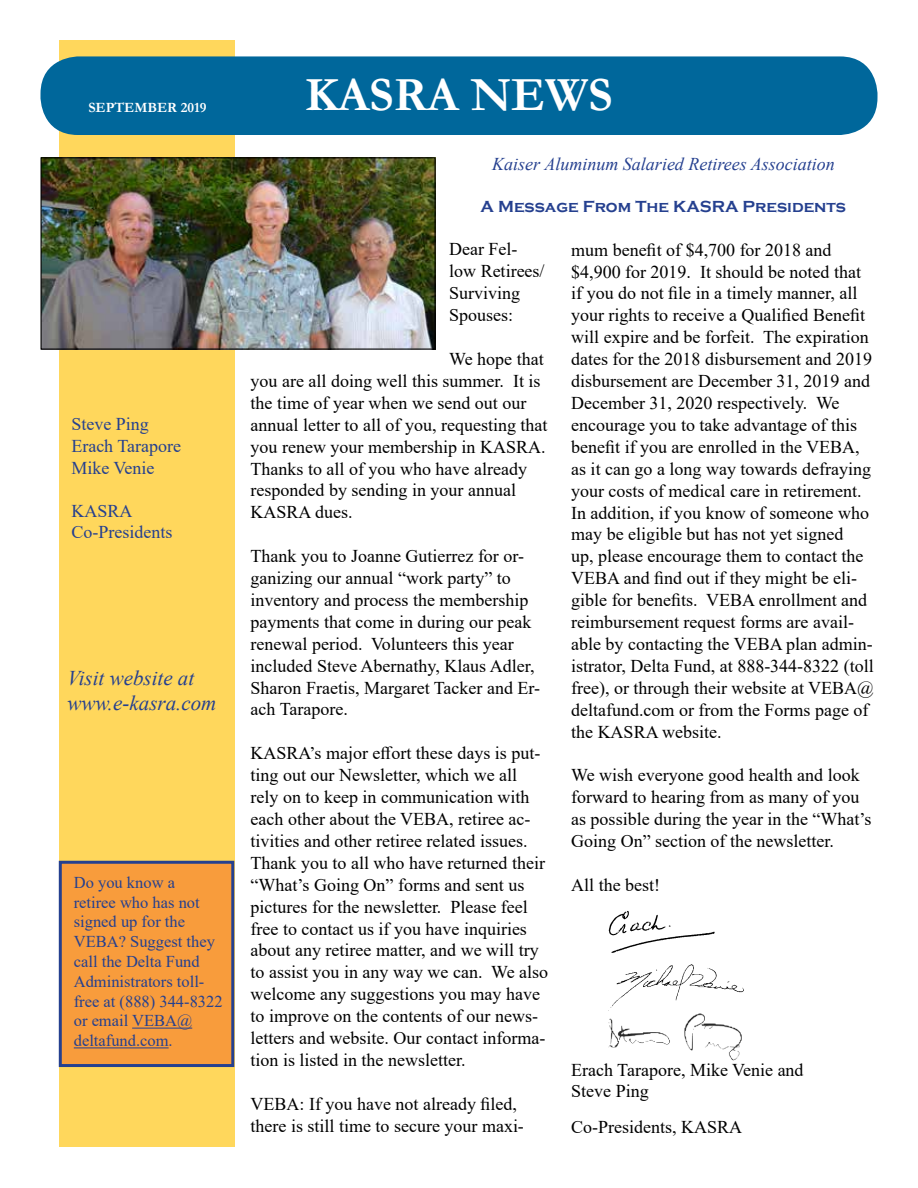
<style>
.page{position:relative;width:918px;height:1188px;background:#fff}
.page>*{position:absolute;margin:0;border:0;box-sizing:border-box;transform-origin:0 0}
.t1{font:700 48px "Garamond";color:#fff}
.t2{font:italic 21px/25.2px "Times New Roman";color:#25408f}
.t3{font:18px/21.9px "Times New Roman";color:#000}
.t4{font:18px/21.6px "Times New Roman";color:#25408f}
.t5{font:italic 18px "Times New Roman";color:#25408f}
.t6{font:16.5px/19.8px "Times New Roman";color:#25408f}
.t7{font:700 16.5px "Copperplate Gothic";color:#25408f}
.t8{font:700 14.25px "Garamond";color:#fff}
</style>
<div class="page">
<div style="left:59px;top:40px;width:175px;height:1108px;background:#ffd75c"></div>
<div style="left:40px;top:56px;width:838px;height:79px;background:#00679b;border-radius:37px"></div>
<img style="left:43px;top:159px;width:391px;height:189px">
<div style="left:41px;top:157px;width:395px;height:193px;border:1px solid #000"></div>
<img style="left:608px;top:911px;width:107px;height:42px">
<img style="left:608px;top:964px;width:136px;height:47px">
<img style="left:608px;top:1013px;width:134px;height:48px">
<div style="left:60px;top:862px;width:173px;height:204px;background:#f89c3c"></div>
<hr style="left:132px;top:1028px;width:60px;height:1px;background:#25408f">
<hr style="left:74px;top:1048px;width:95px;height:1px;background:#25408f">
<div style="left:59px;top:861px;width:175px;height:206px;border:3px solid #25408f"></div>
<p class="t8" style="left:88px;top:98px;width:120px">SEPTEMBER 2019</p>
<p class="t4" style="left:71px;top:413px;width:111px">Steve Ping<br>Erach Tarapore<br>Mike Venie</p>
<p class="t4" style="left:71px;top:499px;width:102px">KASRA<br>Co-Presidents</p>
<p class="t2" style="left:68px;top:665px;width:150px">Visit website at www.e-kasra.com</p>
<p class="t6" style="left:74px;top:872px;width:150px">Do you know a<br>retiree who has not signed up for the<br>VEBA? Suggest they call the Delta Fund<br>Administrators toll&shy;free at (888) 344-8322 or email VEBA@ deltafund.com.</p>
<h1 class="t1" style="left:305px;top:63px;width:309px">KASRA NEWS</h1>
<p class="t5" style="left:492px;top:151px;width:344px">Kaiser Aluminum Salaried Retirees Association</p>
<p class="t7" style="left:481px;top:197px;width:367px">A Message From The KASRA Presidents</p>
<p class="t3" style="left:449px;top:238px;width:97px">Dear Fel&shy;low Retirees/<br>Surviving<br>Spouses:</p>
<p class="t3" style="left:251px;top:347px;width:298px;text-indent:199px">We hope that you are all doing well this summer. It is the time of year when we send out our annual letter to all of you, requesting that you renew your membership in KASRA.<br>Thanks to all of you who have already responded by sending in your annual<br>KASRA dues.</p>
<p class="t3" style="left:251px;top:545px;width:291px">Thank you to Joanne Gutierrez for or&shy;ganizing our annual “work party” to inventory and process the membership payments that come in during our peak renewal period. Volunteers this year included Steve Abernathy, Klaus Adler, Sharon Fraetis, Margaret Tacker and Er&shy;ach Tarapore.</p>
<p class="t3" style="left:251px;top:742px;width:299px">KASRA’s major effort these days is put&shy;ting out our Newsletter, which we all rely on to keep in communication with each other about the VEBA, retiree ac&shy;tivities and other retiree related issues.<br>Thank you to all who have returned their “What’s Going On” forms and sent us pictures for the newsletter. Please feel free to contact us if you have inquiries about any retiree matter, and we will try to assist you in any way we can. We also welcome any suggestions you may have to improve on the contents of our news&shy;letters and website. Our contact informa&shy;tion is listed in the newsletter.</p>
<p class="t3" style="left:251px;top:1092px;width:275px">VEBA: If you have not already filed, there is still time to secure your maxi-</p>
<p class="t3" style="left:571px;top:238px;width:304px">mum benefit of $4,700 for 2018 and $4,900 for 2019. It should be noted that if you do not file in a timely manner, all your rights to receive a Qualified Benefit will expire and be forfeit. The expiration dates for the 2018 disbursement and 2019 disbursement are December 31, 2019 and December 31, 2020 respectively. We encourage you to take advantage of this benefit if you are enrolled in the VEBA, as it can go a long way towards defraying your costs of medical care in retirement.<br>In addition, if you know of someone who may be eligible but has not yet signed<br>up, please encourage them to contact the VEBA and find out if they might be eli&shy;gible for benefits. VEBA enrollment and reimbursement request forms are avail&shy;able by contacting the VEBA plan admin&shy;istrator, Delta Fund, at 888-344-8322 (toll free), or through their website at VEBA@ deltafund.com or from the Forms page of the KASRA website.</p>
<p class="t3" style="left:571px;top:764px;width:302px">We wish everyone good health and look forward to hearing from as many of you as possible during the year in the “What’s Going On” section of the newsletter.</p>
<p class="t3" style="left:571px;top:873px;width:90px">All the best!</p>
<p class="t3" style="left:571px;top:1058px;width:234px">Erach Tarapore, Mike Venie and<br>Steve Ping</p>
<p class="t3" style="left:571px;top:1116px;width:172px">Co-Presidents, KASRA</p>
</div>
